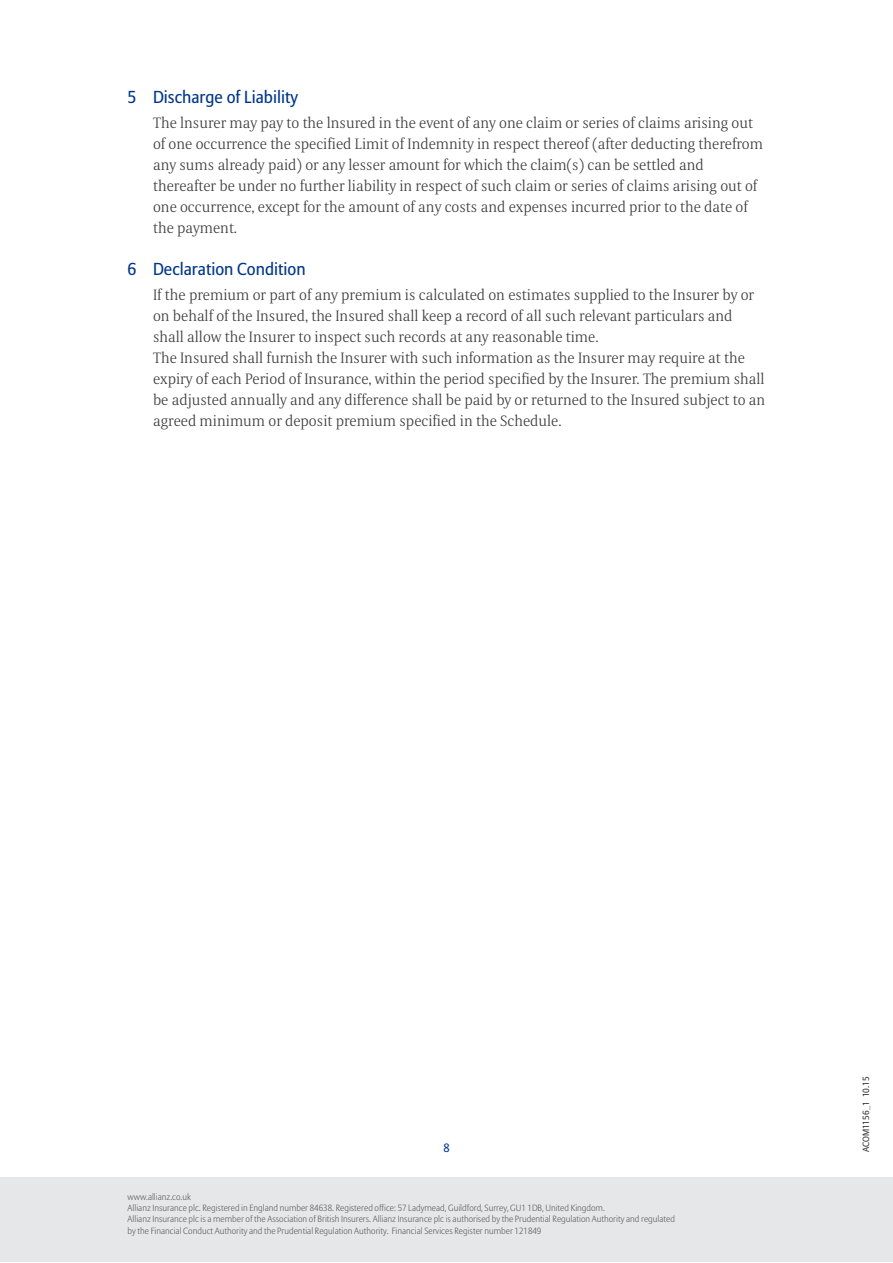
<style>
.page{position:relative;width:893px;height:1263px;background:#fff}
.page>*{position:absolute;margin:0;border:0;box-sizing:border-box;transform-origin:0 0}
.t1{font:17.25px "Allianz Sans";color:#003689}
.t2{font:300 15px/21px "Allianz Serif";color:#39383a}
.t3{font:12px "Allianz Sans";color:#003689}
.t4{font:300 9px/11.2px "Allianz Sans";color:#606061}
.t5{font:9px "Allianz Sans";color:#39383a}
</style>
<div class="page">
<div style="left:0;top:1178px;width:892px;height:84px;background:#e5e7e9"></div>
<p class="t1" style="left:128px;top:90px;width:172px">5 Discharge of Liability</p>
<p class="t2" style="left:153px;top:114px;width:611px">The lnsurer may pay to the lnsured in the event of any one claim or series of claims arising out of one occurrence the specified Limit of Indemnity in respect thereof (after deducting therefrom any sums already paid) or any lesser amount for which the claim(s) can be settled and thereafter be under no further liability in respect of such claim or series of claims arising out of one occurrence, except for the amount of any costs and expenses incurred prior to the date of the payment.</p>
<p class="t1" style="left:128px;top:262px;width:180px">6 Declaration Condition</p>
<p class="t2" style="left:153px;top:286px;width:614px">If the premium or part of any premium is calculated on estimates supplied to the Insurer by or on behalf of the Insured, the Insured shall keep a record of all such relevant particulars and shall allow the Insurer to inspect such records at any reasonable time.<br>The Insured shall furnish the Insurer with such information as the Insurer may require at the expiry of each Period of Insurance, within the period specified by the Insurer. The premium shall be adjusted annually and any difference shall be paid by or returned to the Insured subject to an agreed minimum or deposit premium specified in the Schedule.</p>
<p class="t3" style="left:443px;top:1142px;width:8px">8</p>
<p class="t4" style="left:128px;top:1192px;width:549px">www.allianz.co.uk<br>Allianz Insurance plc. Registered in England number 84638. Registered office: 57 Ladymead, Guildford, Surrey, GU1 1DB, United Kingdom.<br>Allianz Insurance plc is a member of the Association of British Insurers. Allianz Insurance plc is authorised by the Prudential Regulation Authority and regulated by the Financial Conduct Authority and the Prudential Regulation Authority. Financial Services Register number 121849</p>
<p class="t5" style="left:862px;top:1152px;width:77px;rotate:-90deg">ACOM1156_1 10.15</p>
</div>
